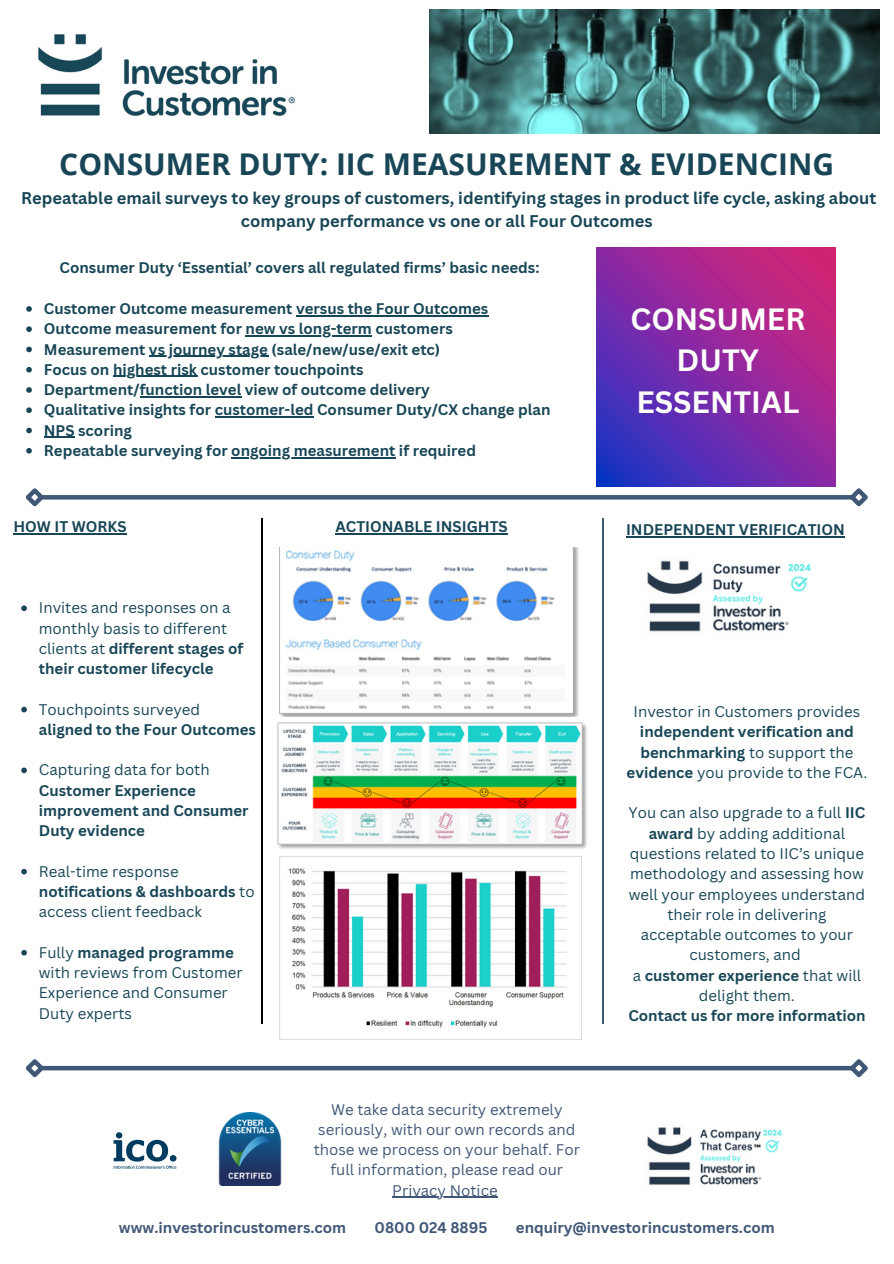
<style>
.page{position:relative;width:894px;height:1264px;background:#fff}
.page>*{position:absolute;margin:0;border:0;box-sizing:border-box;transform-origin:0 0}
.t1{font:700 30px "Open Sans";color:#184656}
.t2{font:700 30px/41.7px "Canva Sans";color:#fefefd;text-align:center}
.t3{font:700 16.5px/22.5px "Canva Sans";color:#184656;text-align:center}
.t4{font:700 15px/20.2px "Canva Sans";color:#184656}
.t5{font:15px/20.2px "Canva Sans";color:#184656}
.t6{font:15px/20.2px "Canva Sans";color:#405776;text-align:center}
.t7{font:700 15px "Canva Sans";color:#405776}
.s1{font-weight:700}
.s2{font-weight:400}
</style>
<div class="page">
<img style="left:38px;top:34px;width:257px;height:82px">
<img style="left:429px;top:9px;width:450px;height:124px">
<img style="left:113px;top:1132px;width:64px;height:37px">
<img style="left:218px;top:1112px;width:64px;height:73px">
<div style="left:40px;top:1065px;width:813px;height:5px;background:#405776"></div>
<svg style="left:25px;top:1059px;width:23px;height:18px"></svg>
<svg style="left:845px;top:1059px;width:23px;height:18px"></svg>
<hr style="left:40px;top:495px;width:813px;height:4px;background:#405776">
<svg style="left:25px;top:488px;width:23px;height:19px"></svg>
<svg style="left:845px;top:488px;width:23px;height:19px"></svg>
<svg style="left:261px;top:518px;width:2px;height:505px"></svg>
<svg style="left:602px;top:518px;width:1px;height:505px"></svg>
<img style="left:596px;top:248px;width:238px;height:238px">
<img style="left:279px;top:547px;width:300px;height:169px">
<img style="left:277px;top:722px;width:310px;height:127px">
<img style="left:279px;top:856px;width:302px;height:183px">
<img style="left:647px;top:560px;width:164px;height:72px">
<img style="left:647px;top:1127px;width:135px;height:58px">
<svg style="left:26px;top:306px;width:6px;height:6px"></svg>
<hr style="left:296px;top:315px;width:192px;height:1px;background:#184656">
<svg style="left:26px;top:326px;width:6px;height:6px"></svg>
<hr style="left:245px;top:335px;width:127px;height:1px;background:#184656">
<svg style="left:26px;top:346px;width:6px;height:6px"></svg>
<hr style="left:149px;top:355px;width:119px;height:2px;background:#184656">
<svg style="left:26px;top:367px;width:6px;height:5px"></svg>
<hr style="left:113px;top:376px;width:84px;height:1px;background:#184656">
<svg style="left:26px;top:387px;width:6px;height:6px"></svg>
<hr style="left:140px;top:396px;width:101px;height:1px;background:#184656">
<svg style="left:26px;top:407px;width:6px;height:6px"></svg>
<hr style="left:215px;top:416px;width:98px;height:1px;background:#184656">
<svg style="left:26px;top:427px;width:6px;height:6px"></svg>
<hr style="left:44px;top:436px;width:31px;height:2px;background:#184656">
<svg style="left:26px;top:448px;width:6px;height:5px"></svg>
<hr style="left:231px;top:457px;width:164px;height:1px;background:#184656">
<hr style="left:13px;top:533px;width:113px;height:1px;background:#184656">
<svg style="left:21px;top:605px;width:6px;height:6px"></svg>
<svg style="left:21px;top:706px;width:6px;height:6px"></svg>
<svg style="left:21px;top:767px;width:6px;height:6px"></svg>
<svg style="left:21px;top:868px;width:6px;height:6px"></svg>
<svg style="left:21px;top:949px;width:6px;height:6px"></svg>
<hr style="left:626px;top:536px;width:218px;height:1px;background:#184656">
<hr style="left:392px;top:1196px;width:105px;height:1px;background:#405776">
<hr style="left:335px;top:533px;width:172px;height:1px;background:#184656">
<p class="t1" style="left:59px;top:143px;width:776px">CONSUMER DUTY: IIC MEASUREMENT &amp; EVIDENCING</p>
<p class="t3" style="left:21px;top:186px;width:856px">Repeatable email surveys to key groups of customers, identifying stages in product life cycle, asking about company performance vs one or all Four Outcomes</p>
<p class="t4" style="left:60px;top:257px;width:481px">Consumer Duty ‘Essential’ covers all regulated firms’ basic needs:</p>
<h1 class="t4" style="left:44px;top:298px;width:446px">Customer Outcome measurement versus the Four Outcomes</h1>
<h2 class="t4" style="left:44px;top:318px;width:410px">Outcome measurement for new vs long-term customers</h2>
<p class="t4" style="left:44px;top:338px;width:398px">Measurement vs journey stage (sale/new/use/exit etc)</p>
<p class="t4" style="left:44px;top:359px;width:321px">Focus on highest risk customer touchpoints</p>
<p class="t4" style="left:44px;top:379px;width:387px">Department/function level view of outcome delivery</p>
<p class="t4" style="left:44px;top:399px;width:508px">Qualitative insights for customer-led Consumer Duty/CX change plan</p>
<p class="t4" style="left:44px;top:419px;width:89px">NPS scoring</p>
<p class="t4" style="left:44px;top:440px;width:433px">Repeatable surveying for ongoing measurement if required</p>
<p class="t4" style="left:13px;top:516px;width:115px">HOW IT WORKS</p>
<h2 class="t5" style="left:39px;top:597px;width:206px">Invites and responses on a monthly basis to different clients at <span class="s1">different stages of their customer lifecycle</span></h2>
<p class="t4" style="left:39px;top:698px;width:219px"><span class="s2">Touchpoints surveyed </span>aligned to the Four Outcomes</p>
<p class="t4" style="left:39px;top:759px;width:211px"><span class="s2">Capturing data for both<br></span>Customer Experience improvement and Consumer<br>Duty evidence</p>
<p class="t5" style="left:39px;top:860px;width:217px">Real-time response <span class="s1">notifications &amp; dashboards</span> to access client feedback</p>
<p class="t5" style="left:39px;top:941px;width:205px">Fully <span class="s1">managed programme </span>with reviews from Customer<br>Experience and Consumer<br>Duty experts</p>
<h3 class="t4" style="left:335px;top:516px;width:174px">ACTIONABLE INSIGHTS</h3>
<p class="t6" style="left:313px;top:1098px;width:267px">We take data security extremely seriously, with our own records and those we process on your behalf. For full information, please read our</p>
<p class="t6" style="left:392px;top:1179px;width:107px">Privacy Notice</p>
<p class="t2" style="left:630px;top:297px;width:176px">CONSUMER<br>DUTY<br>ESSENTIAL</p>
<p class="t4" style="left:626px;top:519px;width:220px">INDEPENDENT VERIFICATION</p>
<p class="t5" style="left:626px;top:701px;width:242px;text-align:center">Investor in Customers provides <span class="s1">independent verification and benchmarking</span> to support the <span class="s1">evidence</span> you provide to the FCA.</p>
<p class="t5" style="left:628px;top:802px;width:238px;text-align:center">You can also upgrade to a full <span class="s1">IIC award</span> by adding additional questions related to IIC’s unique methodology and assessing how well your employees understand their role in delivering acceptable outcomes to your customers, and</p>
<p class="t5" style="left:632px;top:964px;width:230px;text-align:center">a <span class="s1">customer experience</span> that will delight them.</p>
<p class="t4" style="left:628px;top:1005px;width:238px">Contact us for more information</p>
<p class="t7" style="left:119px;top:1216px;width:229px">www.investorincustomers.com</p>
<p class="t7" style="left:374px;top:1216px;width:114px">0800 024 8895</p>
<p class="t7" style="left:515px;top:1216px;width:260px">enquiry@investorincustomers.com</p>
</div>
